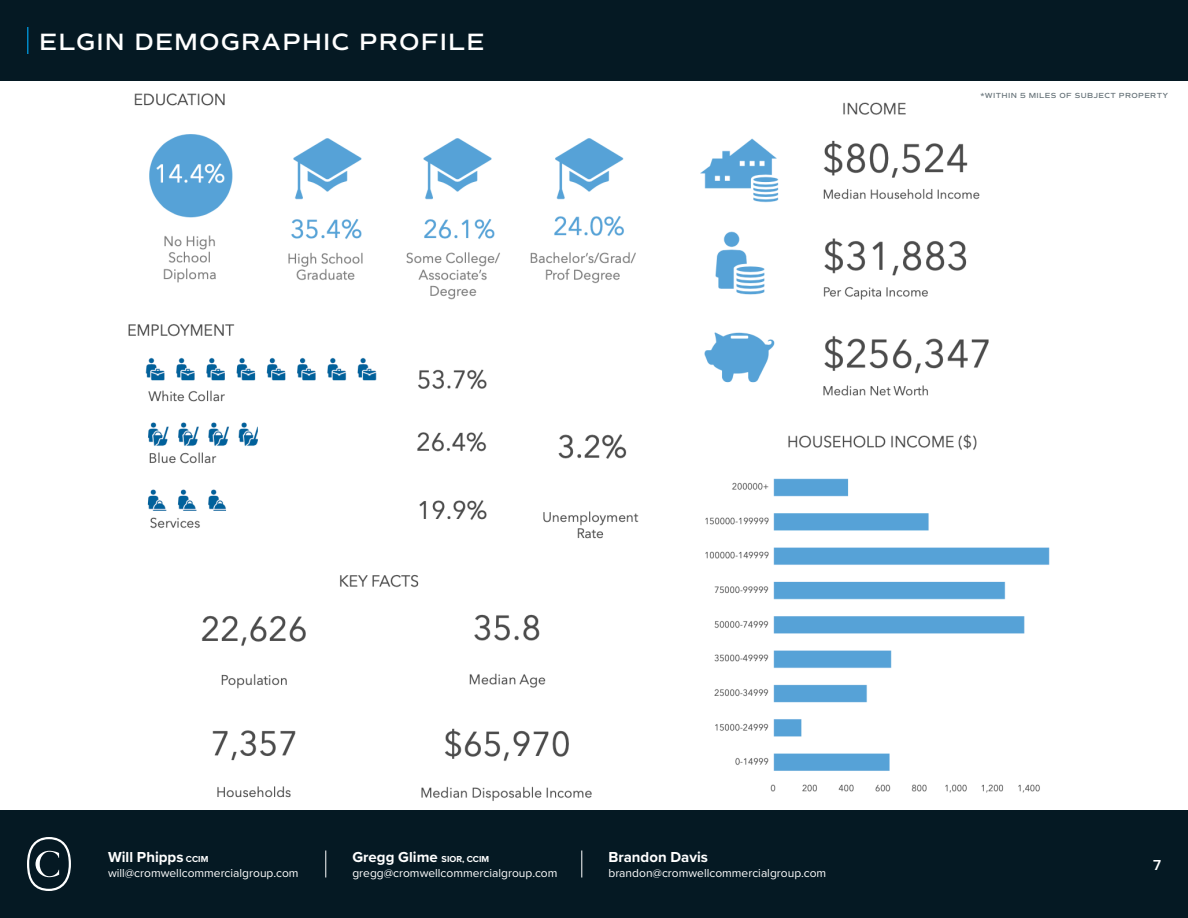
<style>
.page{position:relative;width:1188px;height:918px;background:#fff}
.page>*{position:absolute;margin:0;border:0;box-sizing:border-box;transform-origin:0 0}
.t1{font:600 24px "Commuters Sans";letter-spacing:.05em;color:#fff}
.t2{font:700 15px "Proxima Nova";color:#fff}
.t3{font:600 15px "Proxima Nova";color:#fff}
.t4{font:12px "Proxima Nova";color:#fff}
.H1_-_Navy{font:600 7.5px "Commuters Sans";letter-spacing:.05em;color:#69757b}
.s1{font-size:9px}
</style>
<div class="page">
<div style="left:0;top:810px;width:1188px;height:108px;background:#051923"></div>
<svg style="left:27px;top:837px;width:44px;height:54px"></svg>
<svg style="left:325px;top:850px;width:1px;height:28px"></svg>
<svg style="left:581px;top:850px;width:1px;height:28px"></svg>
<img style="left:128px;top:93px;width:922px;height:708px">
<div style="left:0;top:0;width:1188px;height:81px;background:#051923"></div>
<svg style="left:27px;top:27px;width:1px;height:27px"></svg>
<p class="t1" style="left:39px;top:27px;width:447px">ELGIN DEMOGRAPHIC PROFILE</p>
<p class="H1_-_Navy" style="left:980px;top:91px;width:189px">*WITHIN 5 MILES OF SUBJECT PROPERTY</p>
<p class="t2" style="left:108px;top:846px;width:102px">Will Phipps <span class="s1">CCIM</span></p>
<p class="t4" style="left:108px;top:864px;width:192px">will@cromwellcommercialgroup.com</p>
<p class="t2" style="left:352px;top:846px;width:138px">Gregg Glime <span class="s1">SIOR, CCIM</span></p>
<p class="t4" style="left:352px;top:864px;width:207px">gregg@cromwellcommercialgroup.com</p>
<p class="t2" style="left:608px;top:846px;width:101px">Brandon Davis</p>
<p class="t4" style="left:608px;top:864px;width:219px">brandon@cromwellcommercialgroup.com</p>
<p class="t3" style="left:1153px;top:854px;width:9px">7</p>
</div>
